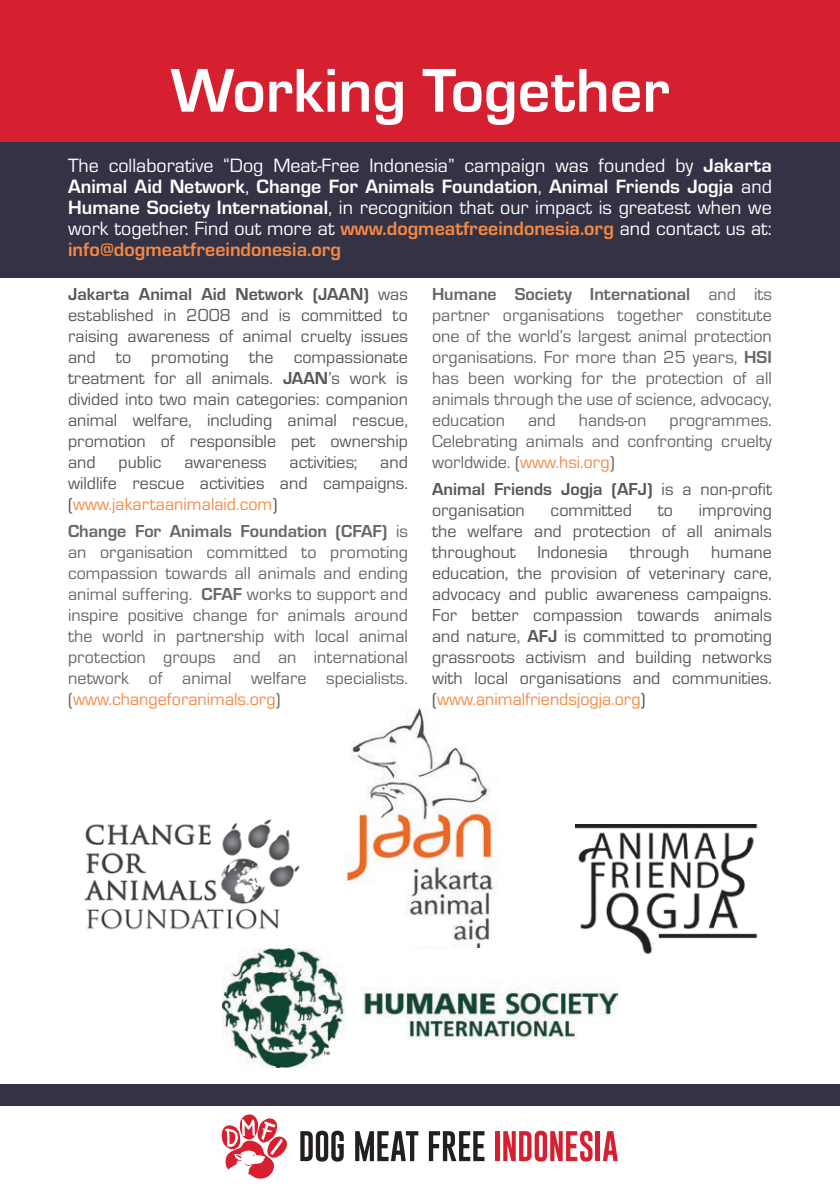
<style>
.page{position:relative;width:840px;height:1191px;background:#fff}
.page>*{position:absolute;margin:0;border:0;box-sizing:border-box;transform-origin:0 0}
.t1{font:700 64px "Eurostile T";color:#fff}
.t2{font:20px/21px "Eurostile T";color:#fff;text-align:justify}
.t3{font:18px/21px "Eurostile T";color:#57585a;text-align:justify}
.t4{font:18px/21px "Eurostile T";color:#676767;text-align:justify}
.s1{font-weight:700}
.s2{font-weight:700;color:#f68945}
.s3{color:#f68945}
</style>
<div class="page">
<div style="left:0;top:136px;width:839px;height:142px;background:#333345"></div>
<div style="left:0;top:0;width:839px;height:142px;background:#d61f2f"></div>
<img style="left:344px;top:708px;width:154px;height:240px">
<img style="left:84px;top:819px;width:216px;height:111px">
<img style="left:575px;top:824px;width:183px;height:131px">
<img style="left:222px;top:948px;width:395px;height:119px">
<div style="left:0;top:1084px;width:839px;height:22px;background:#333345"></div>
<svg style="left:300px;top:1130px;width:292px;height:32px"></svg>
<hr style="left:595px;top:1131px;width:4px;height:30px;background:#d61f2f">
<svg style="left:602px;top:1131px;width:15px;height:30px"></svg>
<svg style="left:221px;top:1114px;width:66px;height:65px"></svg>
<h1 class="t1" style="left:170px;top:56px;width:500px">Working Together</h1>
<p class="t2" style="left:68px;top:155px;width:705px">The collaborative “Dog Meat-Free Indonesia” campaign was founded by <span class="s1">Jakarta Animal Aid Network</span>, <span class="s1">Change For Animals Foundation</span>, <span class="s1">Animal Friends Jogja</span> and <span class="s1">Humane Society International</span>, in recognition that our impact is greatest when we work together. Find out more at <span class="s2">www.dogmeatfreeindonesia.org</span> and contact us at: <span class="s2">info@dogmeatfreeindonesia.org</span></p>
<p class="t3" style="left:68px;top:284px;width:341px"><span class="s1">Jakarta Animal Aid Network (JAAN)</span> was established in 2008 and is committed to raising awareness of animal cruelty issues and to promoting the compassionate treatment for all animals. <span class="s1">JAAN</span>’s work is divided into two main categories: companion animal welfare, including animal rescue, promotion of responsible pet ownership and</p>
<p class="t4" style="left:432px;top:284px;width:341px"><span class="s1">Humane Society International</span> and its partner organisations together constitute one of the world’s largest animal protection organisations. For more than 25 years, <span class="s1">HSI </span>has been working for the protection of all animals through the use of science, advocacy, education</p>
<p class="t4" style="left:527px;top:410px;width:29px">and</p>
<p class="t4" style="left:578px;top:410px;width:69px">hands-on</p>
<p class="t4" style="left:432px;top:410px;width:341px;text-indent:237px">programmes.<br>Celebrating animals and confronting cruelty worldwide. (<span class="s3">www.hsi.org</span>)</p>
<p class="t3" style="left:432px;top:478px;width:341px"><span class="s1">Animal Friends Jogja (AFJ)</span> is a non-profit organisation</p>
<p class="t3" style="left:68px;top:452px;width:341px;text-indent:312px">and wildlife rescue activities and campaigns. (<span class="s3">www.jakartaanimalaid.com</span>)</p>
<p class="t4" style="left:68px;top:520px;width:341px"><span class="s1">Change For Animals Foundation (CFAF)</span> is an organisation committed to promoting compassion towards all animals and ending animal suffering. <span class="s1">CFAF</span> works to support and inspire positive change for animals around the world in partnership with local animal protection groups and an international network of animal welfare specialists. (<span class="s3">www.changeforanimals.org</span>)</p>
<p class="t3" style="left:118px;top:452px;width:45px">public</p>
<p class="t3" style="left:184px;top:452px;width:84px">awareness</p>
<p class="t3" style="left:289px;top:452px;width:69px">activities;</p>
<p class="t3" style="left:432px;top:499px;width:341px;text-indent:266px">improving the welfare and protection of all animals throughout Indonesia through humane education, the provision of veterinary care, advocacy and public awareness campaigns.<br>For better compassion towards animals and nature, <span class="s1">AFJ</span> is committed to promoting grassroots activism and building networks with local organisations and communities. (<span class="s3">www.animalfriendsjogja.org</span>)</p>
<p class="t3" style="left:550px;top:499px;width:83px">committed</p>
<p class="t3" style="left:657px;top:499px;width:17px">to</p>
</div>
